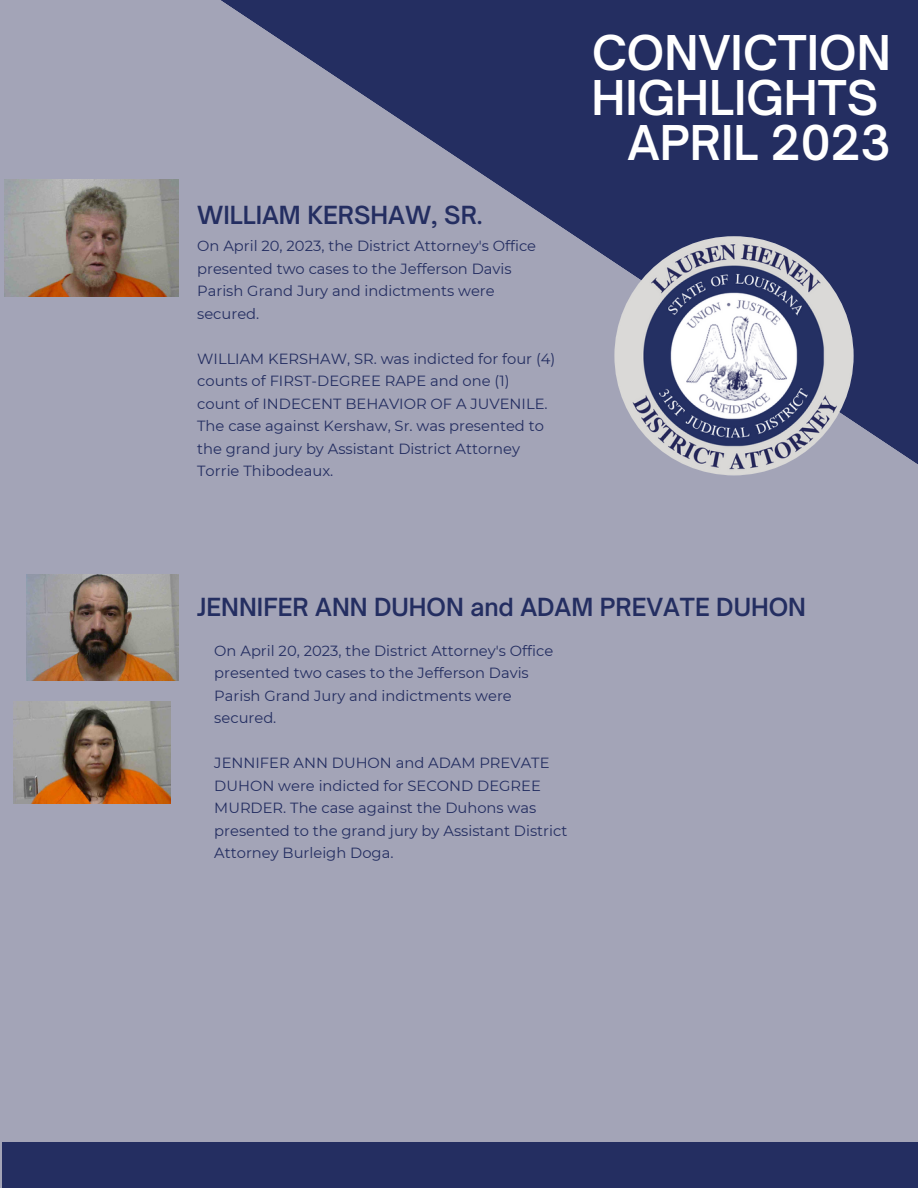
<style>
.page{position:relative;width:918px;height:1188px;background:#a3a4b7}
.page>*{position:absolute;margin:0;border:0;box-sizing:border-box;transform-origin:0 0}
.t1{font:600 45.9px "Open Sauce One";color:#fff}
.t2{font:600 23.85px "Open Sauce One";color:#242e61}
.t3{font:14.7px/22.5px "Montserrat";color:#242e61}
</style>
<div class="page">
<svg style="left:221px;top:0;width:697px;height:476px"></svg>
<img style="left:614px;top:236px;width:240px;height:239px;border-radius:50%">
<div style="left:2px;top:1142px;width:916px;height:46px;background:#242e61"></div>
<img style="left:5px;top:179px;width:174px;height:117px">
<img style="left:27px;top:575px;width:152px;height:106px">
<img style="left:13px;top:701px;width:158px;height:103px">
<p class="t2" style="left:197px;top:200px;width:287px">WILLIAM KERSHAW, SR.</p>
<p class="t3" style="left:197px;top:235px;width:340px">On April 20, 2023, the District Attorney's Office presented two cases to the Jefferson Davis Parish Grand Jury and indictments were secured.</p>
<p class="t3" style="left:197px;top:347px;width:360px">WILLIAM KERSHAW, SR. was indicted for four (4) counts of FIRST-DEGREE RAPE and one (1) count of INDECENT BEHAVIOR OF A JUVENILE.<br>The case against Kershaw, Sr. was presented to the grand jury by Assistant District Attorney Torrie Thibodeaux.</p>
<p class="t1" style="left:592px;top:24px;width:300px">CONVICTION</p>
<p class="t1" style="left:591px;top:69px;width:289px">HIGHLIGHTS</p>
<p class="t1" style="left:628px;top:114px;width:265px">APRIL 2023</p>
<p class="t2" style="left:197px;top:592px;width:610px">JENNIFER ANN DUHON and ADAM PREVATE DUHON</p>
<p class="t3" style="left:214px;top:639px;width:340px">On April 20, 2023, the District Attorney's Office presented two cases to the Jefferson Davis Parish Grand Jury and indictments were secured.</p>
<p class="t3" style="left:214px;top:752px;width:355px">JENNIFER ANN DUHON and ADAM PREVATE DUHON were indicted for SECOND DEGREE MURDER. The case against the Duhons was presented to the grand jury by Assistant District Attorney Burleigh Doga.</p>
</div>
